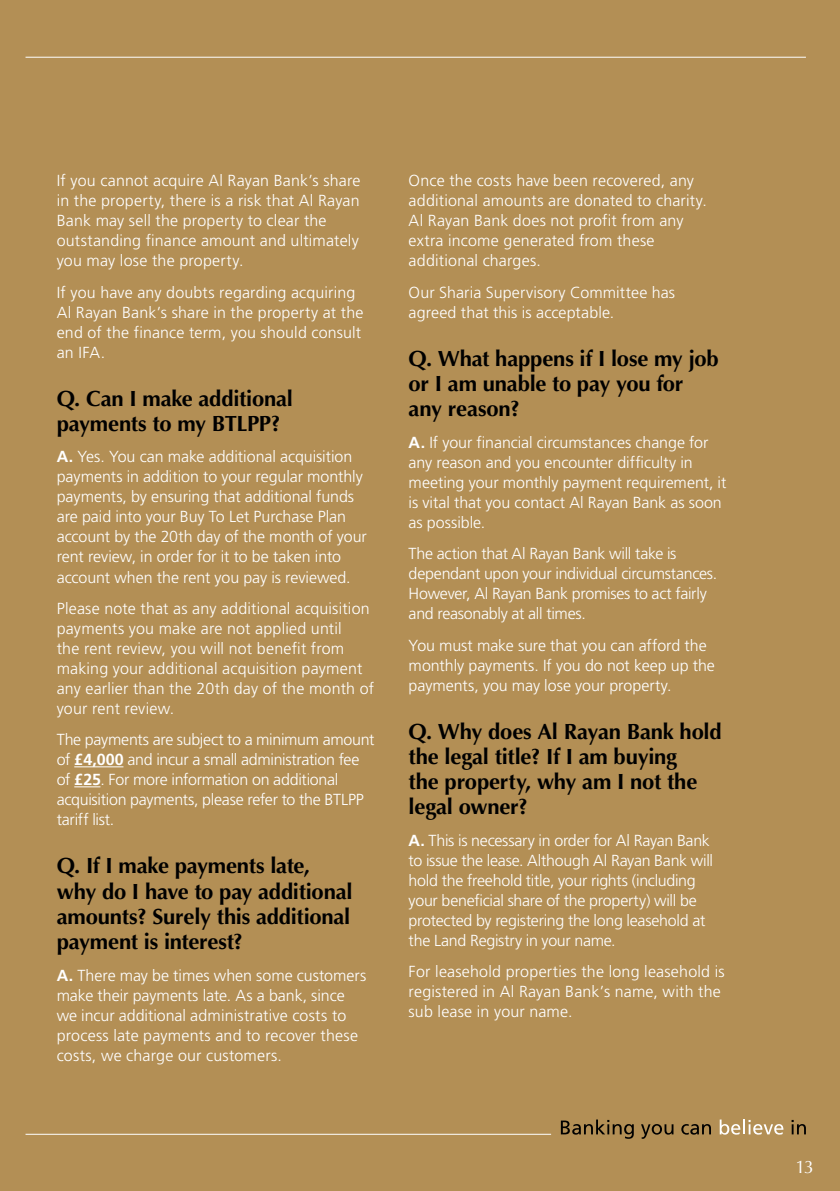
<style>
.page{position:relative;width:840px;height:1191px;background:#fff}
.page>*{position:absolute;margin:0;border:0;box-sizing:border-box;transform-origin:0 0}
.t1{font:700 22px/25.2px "Optima";letter-spacing:-.01em;color:#000}
.t2{font:18px "Optima";color:#fff}
.t3{font:300 16px/20px "Frutiger";color:#fff}
.t4{font:300 16px/20px "Frutiger";letter-spacing:-.02em;color:#fff}
.s1{font-weight:700}
</style>
<div class="page">
<div style="left:0;top:0;width:839px;height:1191px;background:#b38f55"></div>
<svg style="left:560px;top:1119px;width:73px;height:19px"></svg>
<svg style="left:641px;top:1124px;width:32px;height:14px"></svg>
<svg style="left:681px;top:1124px;width:29px;height:10px"></svg>
<svg style="left:719px;top:1119px;width:64px;height:15px"></svg>
<svg style="left:791px;top:1120px;width:14px;height:14px"></svg>
<hr style="left:26px;top:1133px;width:524px;height:1px;background:#fff">
<hr style="left:26px;top:57px;width:779px;height:1px;background:#fff">
<hr style="left:74px;top:766px;width:49px;height:1px;background:#fff">
<svg style="left:74px;top:786px;width:26px;height:1px"></svg>
<p class="t3" style="left:57px;top:171px;width:305px">If you cannot acquire Al Rayan Bank’s share in the property, there is a risk that Al Rayan Bank may sell the property to clear the outstanding finance amount and ultimately you may lose the property.</p>
<p class="t3" style="left:57px;top:282px;width:308px">If you have any doubts regarding acquiring Al Rayan Bank’s share in the property at the end of the finance term, you should consult an IFA.</p>
<h1 class="t1" style="left:57px;top:386px;width:237px">Q. Can I make additional payments to my BTLPP?</h1>
<p class="t3" style="left:57px;top:447px;width:311px"><span class="s1">A.</span> Yes. You can make additional acquisition payments in addition to your regular monthly payments, by ensuring that additional funds are paid into your Buy To Let Purchase Plan account by the 20th day of the month of your rent review, in order for it to be taken into account when the rent you pay is reviewed.</p>
<p class="t3" style="left:57px;top:598px;width:318px">Please note that as any additional acquisition payments you make are not applied until<br>the rent review, you will not benefit from making your additional acquisition payment any earlier than the 20th day of the month of your rent review.</p>
<p class="t4" style="left:57px;top:730px;width:319px">The payments are subject to a minimum amount of <span class="s1">£4,000</span> and incur a small administration fee of <span class="s1">£25</span>. For more information on additional acquisition payments, please refer to the BTLPP tariff list.</p>
<h1 class="t1" style="left:57px;top:853px;width:297px">Q. If I make payments late, why do I have to pay additional amounts? Surely this additional payment is interest?</h1>
<p class="t3" style="left:57px;top:965px;width:311px"><span class="s1">A.</span> There may be times when some customers make their payments late. As a bank, since we incur additional administrative costs to process late payments and to recover these costs, we charge our customers.</p>
<p class="t3" style="left:408px;top:171px;width:299px">Once the costs have been recovered, any additional amounts are donated to charity.<br>Al Rayan Bank does not profit from any extra income generated from these additional charges.</p>
<p class="t3" style="left:408px;top:282px;width:268px">Our Sharia Supervisory Committee has agreed that this is acceptable.</p>
<h1 class="t1" style="left:408px;top:346px;width:311px">Q. What happens if I lose my job or I am unable to pay you for any reason?</h1>
<p class="t3" style="left:408px;top:432px;width:319px"><span class="s1">A.</span> If your financial circumstances change for any reason and you encounter difficulty in meeting your monthly payment requirement, it is vital that you contact Al Rayan Bank as soon as possible.</p>
<p class="t4" style="left:408px;top:544px;width:310px">The action that Al Rayan Bank will take is dependant upon your individual circumstances.<br>However, Al Rayan Bank promises to act fairly and reasonably at all times.</p>
<p class="t3" style="left:408px;top:635px;width:307px">You must make sure that you can afford the monthly payments. If you do not keep up the payments, you may lose your property.</p>
<h1 class="t1" style="left:408px;top:718px;width:314px">Q. Why does Al Rayan Bank hold the legal title? If I am buying<br>the property, why am I not the legal owner?</h1>
<p class="t4" style="left:408px;top:830px;width:306px"><span class="s1">A.</span> This is necessary in order for Al Rayan Bank to issue the lease. Although Al Rayan Bank will hold the freehold title, your rights (including your beneficial share of the property) will be protected by registering the long leasehold at the Land Registry in your name.</p>
<p class="t3" style="left:408px;top:962px;width:317px">For leasehold properties the long leasehold is registered in Al Rayan Bank’s name, with the sub lease in your name.</p>
<p class="t2" style="left:795px;top:1156px;width:20px">13</p>
</div>
